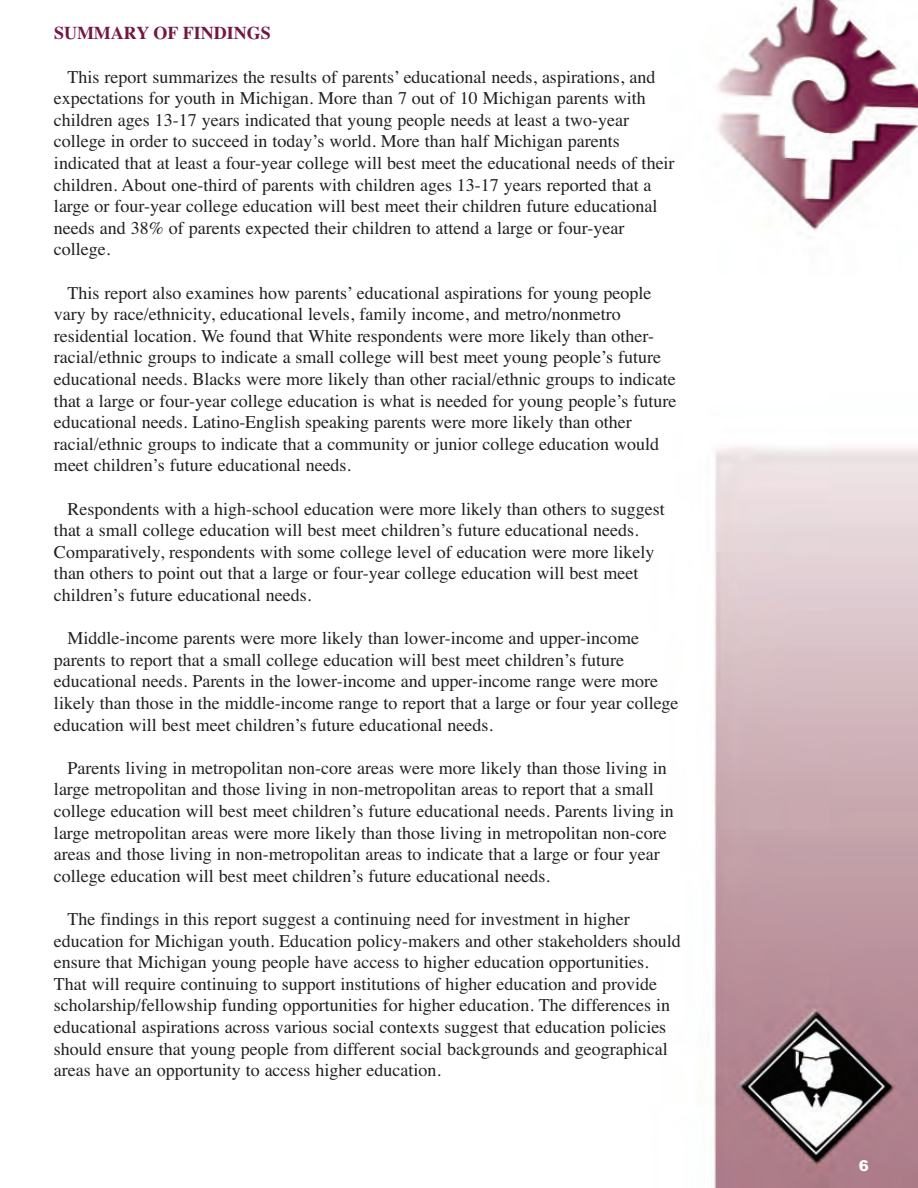
<style>
.page{position:relative;width:918px;height:1188px;background:#fff}
.page>*{position:absolute;margin:0;border:0;box-sizing:border-box;transform-origin:0 0}
.t1{font:18px/21.6px "Times";color:#231f20}
.t2{font:700 18px "Times";color:#741643}
.t3{font:900 15px "Arial";color:#fff}
</style>
<div class="page">
<img style="left:714px;top:0;width:204px;height:1188px">
<p class="t2" style="left:54px;top:23px;width:218px">SUMMARY OF FINDINGS</p>
<p class="t1" style="left:54px;top:65px;width:622px;text-indent:14px">This report summarizes the results of parents’ educational needs, aspirations, and expectations for youth in Michigan. More than 7 out of 10 Michigan parents with children ages 13-17 years indicated that young people needs at least a two-year college in order to succeed in today’s world. More than half Michigan parents indicated that at least a four-year college will best meet the educational needs of their children. About one-third of parents with children ages 13-17 years reported that a large or four-year college education will best meet their children future educational needs and 38% of parents expected their children to attend a large or four-year college.</p>
<p class="t1" style="left:54px;top:281px;width:624px;text-indent:14px">This report also examines how parents’ educational aspirations for young people vary by race/ethnicity, educational levels, family income, and metro/nonmetro residential location. We found that White respondents were more likely than other&shy;racial/ethnic groups to indicate a small college will best meet young people’s future educational needs. Blacks were more likely than other racial/ethnic groups to indicate that a large or four-year college education is what is needed for young people’s future educational needs. Latino-English speaking parents were more likely than other racial/ethnic groups to indicate that a community or junior college education would meet children’s future educational needs.</p>
<p class="t1" style="left:54px;top:497px;width:612px;text-indent:14px">Respondents with a high-school education were more likely than others to suggest that a small college education will best meet children’s future educational needs.<br>Comparatively, respondents with some college level of education were more likely than others to point out that a large or four-year college education will best meet children’s future educational needs.</p>
<p class="t1" style="left:54px;top:627px;width:626px;text-indent:14px">Middle-income parents were more likely than lower-income and upper-income parents to report that a small college education will best meet children’s future educational needs. Parents in the lower-income and upper-income range were more likely than those in the middle-income range to report that a large or four year college education will best meet children’s future educational needs.</p>
<p class="t1" style="left:54px;top:757px;width:621px;text-indent:14px">Parents living in metropolitan non-core areas were more likely than those living in large metropolitan and those living in non-metropolitan areas to report that a small college education will best meet children’s future educational needs. Parents living in large metropolitan areas were more likely than those living in metropolitan non-core areas and those living in non-metropolitan areas to indicate that a large or four year college education will best meet children’s future educational needs.</p>
<p class="t1" style="left:54px;top:908px;width:628px;text-indent:14px">The findings in this report suggest a continuing need for investment in higher education for Michigan youth. Education policy-makers and other stakeholders should ensure that Michigan young people have access to higher education opportunities.<br>That will require continuing to support institutions of higher education and provide scholarship/fellowship funding opportunities for higher education. The differences in educational aspirations across various social contexts suggest that education policies should ensure that young people from different social backgrounds and geographical areas have an opportunity to access higher education.</p>
<p class="t3" style="left:859px;top:1157px;width:12px">6</p>
</div>
